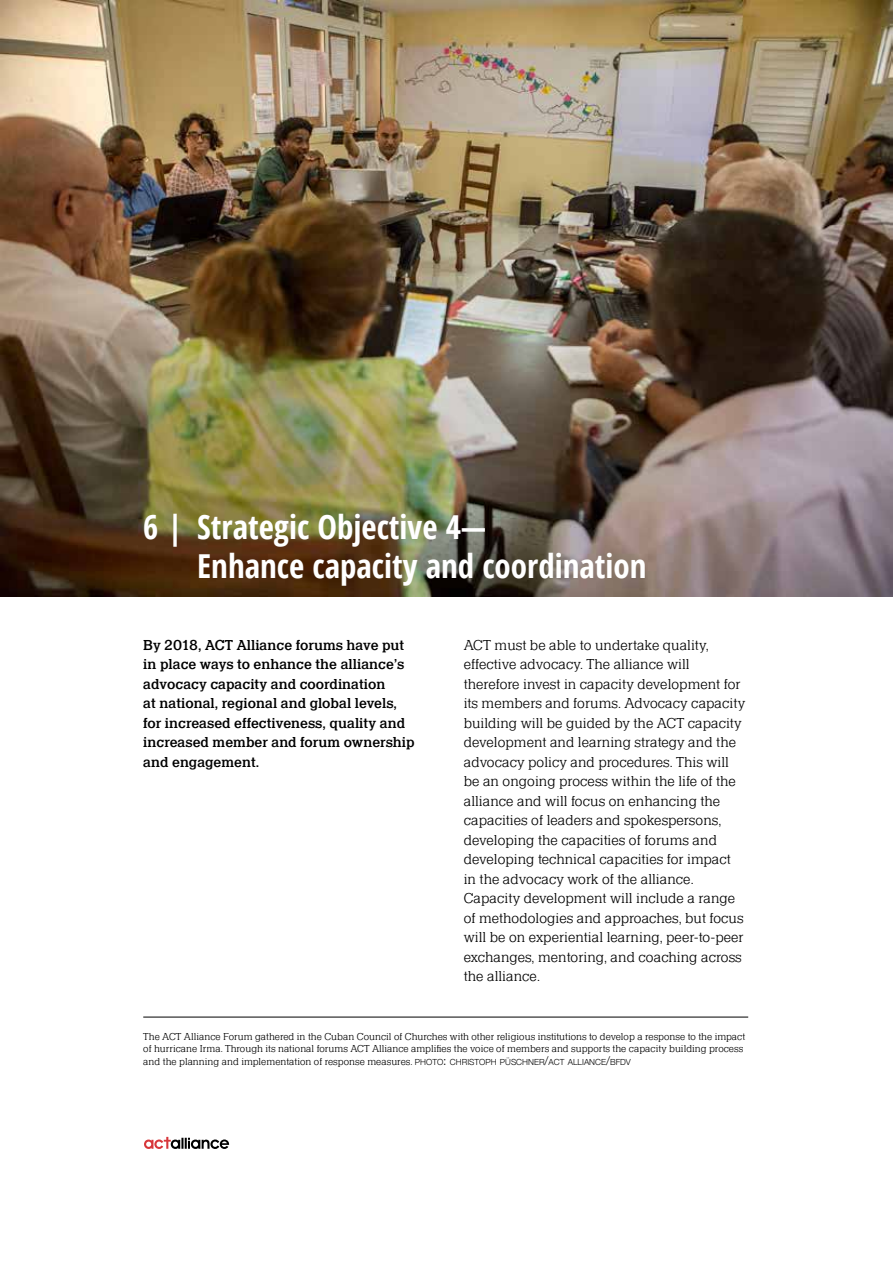
<style>
.page{position:relative;width:893px;height:1263px;background:#fff}
.page>*{position:absolute;margin:0;border:0;box-sizing:border-box;transform-origin:0 0}
.t1{font:700 condensed 33px/39.6px "Open Sans";color:#fff}
.t2{font:300 15px/19.5px "Quint URWTOT";color:#000}
.t3{font:500 15px/19.5px "Quint URWTOT";color:#000}
.t4{font:300 10.5px/12.6px "Quint URWTOT";color:#000}
.s1{font-family:"Helvetica Neue";font-size:8.4px}
.s2{font-family:"Helvetica Neue";font-size:12px}
</style>
<div class="page">
<svg style="left:144px;top:1137px;width:85px;height:12px"></svg>
<hr style="left:143px;top:1017px;width:605px;height:1px;background:#000">
<img style="left:0;top:1px;width:893px;height:595px">
<h1 class="t1" style="left:197px;top:506px;width:451px;text-indent:-54px">6 | Strategic Objective 4—<br>Enhance capacity and coordination</h1>
<p class="t3" style="left:143px;top:636px;width:273px">By 2018, ACT Alliance forums have put in place ways to enhance the alliance’s advocacy capacity and coordination<br>at national, regional and global levels, for increased effectiveness, quality and increased member and forum ownership and engagement.</p>
<p class="t2" style="left:464px;top:635px;width:283px">ACT must be able to undertake quality, effective advocacy. The alliance will therefore invest in capacity development for its members and forums. Advocacy capacity building will be guided by the ACT capacity development and learning strategy and the advocacy policy and procedures. This will be an ongoing process within the life of the alliance and will focus on enhancing the capacities of leaders and spokespersons, developing the capacities of forums and developing technical capacities for impact in the advocacy work of the alliance.<br>Capacity development will include a range of methodologies and approaches, but focus will be on experiential learning, peer-to-peer exchanges, mentoring, and coaching across the alliance.</p>
<p class="t4" style="left:143px;top:1030px;width:603px">The ACT Alliance Forum gathered in the Cuban Council of Churches with other religious institutions to develop a response to the impact of hurricane Irma. Through its national forums ACT Alliance amplifies the voice of members and supports the capacity building process and the planning and implementation of response measures. <span class="s1">PHOTO</span><span class="s2">:</span> <span class="s1">CHRISTOPH PÜSCHNER</span><span class="s2">/</span><span class="s1">ACT ALLIANCE</span><span class="s2">/</span><span class="s1">BFDV</span></p>
</div>
